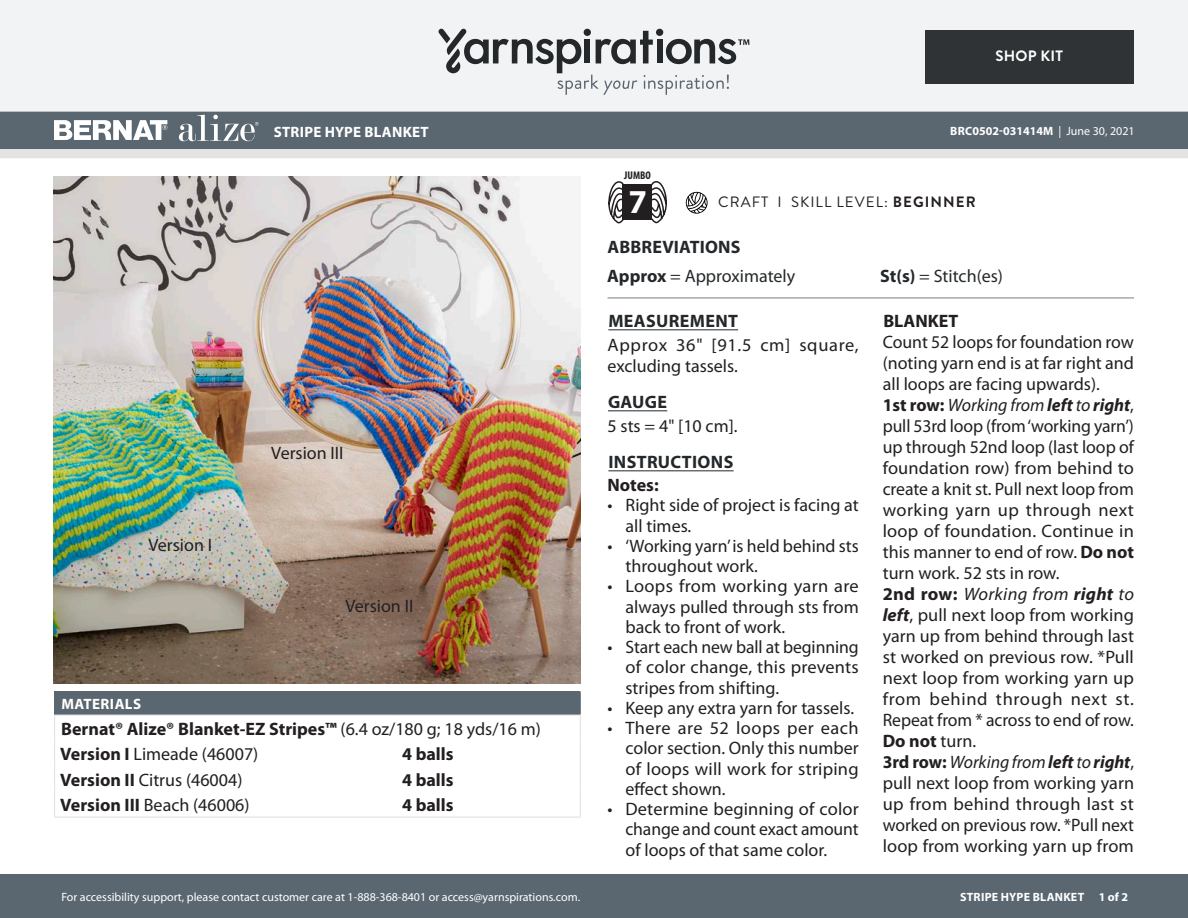
<style>
.page{position:relative;width:1188px;height:918px;background:#fff}
.page>*{position:absolute;margin:0;border:0;box-sizing:border-box;transform-origin:0 0}
.t1{font:700 33.6px "Myriad Pro";color:#fff}
.Body_-__With_auto_st{font:18px/21px "Myriad Pro";color:#231f20;text-align:justify}
.Material_-__Colors_i{font:18px "Myriad Pro";color:#231f20}
.Materials_-_Brand{font:700 18px "Myriad Pro";color:#231f20}
.Abbreviations_-_With{font:18px "Myriad Pro";color:#24282a}
.Body_-_HEADERS_-_Und{font:700 18px "Myriad Pro";letter-spacing:.02em;color:#24282a}
.Body_-__Color_coded{font:18px "Myriad Pro";color:#231f20}
.Material_-__Colors_i-2{font:700 18px "Myriad Pro";color:#231f20}
.Abbreviations_-__Hea{font:700 18px "Myriad Pro";letter-spacing:.01em;color:#24282a}
.SIZES_-_Color_Coded{font:700 18px "Myriad Pro";color:#231f20}
.Body_-__With_auto_st-2{font:700 18px "Myriad Pro";color:#231f20}
.Type_of_pattern___Sk{font:15px "Brandon Grotesque";letter-spacing:.07em;color:#231f20}
.Header_-_Name___Type{font:700 15px "Myriad Pro";letter-spacing:.02em;color:#fff}
.Materials_-__Header{font:700 15px "Myriad Pro";letter-spacing:.03em;color:#fff}
.Body_-__Color_coded-2{font:700 15px "Brandon Grotesque";letter-spacing:.02em;color:#fff}
.Footer_-_Sku___Date{font:12px "Myriad Pro";color:#fff}
.Footer_-_Sku___Date-2{font:700 12px "Myriad Pro";letter-spacing:.015em;color:#fff}
.t2{font:700 condensed 11.25px "Myriad Pro";color:#231f20}
.s1{font-weight:400}
.s2{font-weight:700}
.s3{font-style:italic}
.s4{font-weight:700;font-style:italic}
</style>
<div class="page">
<div style="left:0;top:875px;width:1188px;height:43px;background:#5a6670"></div>
<div style="left:0;top:149px;width:1188px;height:9px;background:#e4e3e3"></div>
<div style="left:0;top:111px;width:1188px;height:38px;background:#5a6670"></div>
<div style="left:0;top:0;width:1188px;height:112px;background:#f2f3f4"></div>
<svg style="left:438px;top:29px;width:311px;height:66px"></svg>
<div style="left:925px;top:30px;width:209px;height:54px;background:#2f3336"></div>
<img style="left:54px;top:177px;width:527px;height:507px">
<hr style="left:608px;top:329px;width:130px;height:1px;background:#24282a">
<hr style="left:608px;top:410px;width:59px;height:1px;background:#24282a">
<hr style="left:608px;top:470px;width:126px;height:1px;background:#24282a">
<hr style="left:608px;top:298px;width:526px;height:1px;background:#7d7d7d">
<svg style="left:54px;top:120px;width:113px;height:20px"></svg>
<svg style="left:179px;top:115px;width:80px;height:26px"></svg>
<svg style="left:685px;top:192px;width:23px;height:22px"></svg>
<svg style="left:608px;top:181px;width:16px;height:42px"></svg>
<svg style="left:651px;top:181px;width:16px;height:42px"></svg>
<div style="left:622px;top:184px;width:30px;height:36px;background:#231f20"></div>
<div style="left:55px;top:692px;width:525px;height:23px;background:#5a6670"></div>
<hr style="left:54px;top:715px;width:342px;height:1px;background:#e4e3e3">
<hr style="left:396px;top:715px;width:185px;height:1px;background:#e4e3e3">
<svg style="left:54px;top:692px;width:1px;height:125px"></svg>
<svg style="left:580px;top:692px;width:1px;height:125px"></svg>
<hr style="left:54px;top:817px;width:342px;height:1px;background:#e4e3e3">
<hr style="left:396px;top:817px;width:185px;height:1px;background:#e4e3e3">
<p class="Body_-__Color_coded-2" style="left:995px;top:46px;width:69px">SHOP KIT</p>
<p class="Header_-_Name___Type" style="left:274px;top:122px;width:157px">STRIPE HYPE BLANKET</p>
<p class="Footer_-_Sku___Date-2" style="left:950px;top:123px;width:186px">BRC0502-031414M <span class="s1">| June 30, 2021</span></p>
<p class="t2" style="left:624px;top:168px;width:28px">JUMBO</p>
<p class="t1" style="left:629px;top:180px;width:20px">7</p>
<p class="Type_of_pattern___Sk" style="left:718px;top:192px;width:259px">CRAFT I SKILL LEVEL: <span class="s2">BEGINNER</span></p>
<p class="Abbreviations_-__Hea" style="left:608px;top:235px;width:135px">ABBREVIATIONS</p>
<p class="Body_-__Color_coded" style="left:148px;top:535px;width:65px">Version I</p>
<p class="Body_-__Color_coded" style="left:271px;top:443px;width:74px">Version III</p>
<p class="Body_-__Color_coded" style="left:345px;top:596px;width:69px">Version II</p>
<p class="Materials_-__Header" style="left:61px;top:694px;width:81px">MATERIALS</p>
<p class="Materials_-_Brand" style="left:61px;top:717px;width:481px">Bernat® Alize® Blanket-EZ Stripes™ <span class="s1">(6.4 oz/180 g; 18 yds/16 m)</span></p>
<p class="Material_-__Colors_i" style="left:60px;top:744px;width:200px"><span class="s2">Version I</span> Limeade (46007)</p>
<p class="Material_-__Colors_i-2" style="left:402px;top:742px;width:53px">4 balls</p>
<p class="Material_-__Colors_i" style="left:60px;top:770px;width:184px"><span class="s2">Version II</span> Citrus (46004)</p>
<p class="Material_-__Colors_i-2" style="left:402px;top:768px;width:53px">4 balls</p>
<p class="Material_-__Colors_i" style="left:60px;top:795px;width:191px"><span class="s2">Version III</span> Beach (46006)</p>
<p class="Material_-__Colors_i-2" style="left:402px;top:793px;width:53px">4 balls</p>
<p class="Footer_-_Sku___Date" style="left:61px;top:890px;width:520px">For accessibility support, please contact customer care at 1-888-368-8401 or access@yarnspirations.com.</p>
<p class="Abbreviations_-_With" style="left:607px;top:266px;width:189px"><span class="s2">Approx</span> = Approximately</p>
<p class="Abbreviations_-_With" style="left:880px;top:266px;width:124px"><span class="s2">St(s)</span> = Stitch(es)</p>
<p class="Body_-_HEADERS_-_Und" style="left:608px;top:309px;width:131px">MEASUREMENT</p>
<p class="Body_-__With_auto_st" style="left:608px;top:335px;width:253px">Approx 36" [91.5 cm] square, excluding tassels.</p>
<p class="Body_-_HEADERS_-_Und" style="left:608px;top:390px;width:61px">GAUGE</p>
<p class="Body_-__With_auto_st" style="left:608px;top:416px;width:132px">5 sts = 4" [10 cm].</p>
<p class="Body_-_HEADERS_-_Und" style="left:608px;top:450px;width:126px">INSTRUCTIONS</p>
<p class="Body_-__With_auto_st-2" style="left:608px;top:473px;width:53px">Notes:</p>
<p class="Body_-__With_auto_st" style="left:626px;top:496px;width:235px;line-height:20.2px;text-indent:-18px">• Right side of project is facing at all times.</p>
<p class="Body_-__With_auto_st" style="left:626px;top:536px;width:235px;line-height:20.2px;text-indent:-18px">• ‘Working yarn’ is held behind sts throughout work.</p>
<p class="Body_-__With_auto_st" style="left:626px;top:577px;width:235px;line-height:20.2px;text-indent:-18px">• Loops from working yarn are always pulled through sts from back to front of work.</p>
<p class="Body_-__With_auto_st" style="left:626px;top:637px;width:235px;line-height:20.2px;text-indent:-18px">• Start each new ball at beginning of color change, this prevents stripes from shifting.</p>
<p class="Body_-__With_auto_st" style="left:608px;top:698px;width:248px">• Keep any extra yarn for tassels.</p>
<p class="Body_-__With_auto_st" style="left:626px;top:718px;width:235px;line-height:20.2px;text-indent:-18px">• There are 52 loops per each color section. Only this number of loops will work for striping effect shown.</p>
<p class="Body_-__With_auto_st" style="left:626px;top:799px;width:235px;text-indent:-18px">• Determine beginning of color change and count exact amount of loops of that same color.</p>
<p class="SIZES_-_Color_Coded" style="left:883px;top:309px;width:77px">BLANKET</p>
<p class="Body_-__With_auto_st" style="left:883px;top:332px;width:253px">Count 52 loops for foundation row (noting yarn end is at far right and all loops are facing upwards).</p>
<p class="Body_-__With_auto_st" style="left:883px;top:395px;width:253px"><span class="s2">1st row:</span> <span class="s3">Working from</span> <span class="s4">left</span> <span class="s3">to</span> <span class="s4">right</span>, pull 53rd loop (from ‘working yarn’) up through 52nd loop (last loop of foundation row) from behind to create a knit st. Pull next loop from working yarn up through next loop of foundation. Continue in this manner to end of row. <span class="s2">Do not </span>turn work. 52 sts in row.</p>
<p class="Body_-__With_auto_st" style="left:883px;top:584px;width:253px"><span class="s2">2nd row:</span> <span class="s3">Working from</span> <span class="s4">right</span> <span class="s3">to </span><span class="s4">left</span>, pull next loop from working yarn up from behind through last st worked on previous row. *Pull next loop from working yarn up from behind through next st.<br>Repeat from * across to end of row.<br><span class="s2">Do not</span> turn.</p>
<p class="Body_-__With_auto_st" style="left:883px;top:752px;width:253px"><span class="s2">3rd row:</span> <span class="s3">Working from</span> <span class="s4">left</span> <span class="s3">to</span> <span class="s4">right</span>, pull next loop from working yarn up from behind through last st worked on previous row. *Pull next loop from working yarn up from</p>
<p class="Footer_-_Sku___Date-2" style="left:960px;top:889px;width:169px">STRIPE HYPE BLANKET 1 of 2</p>
</div>
